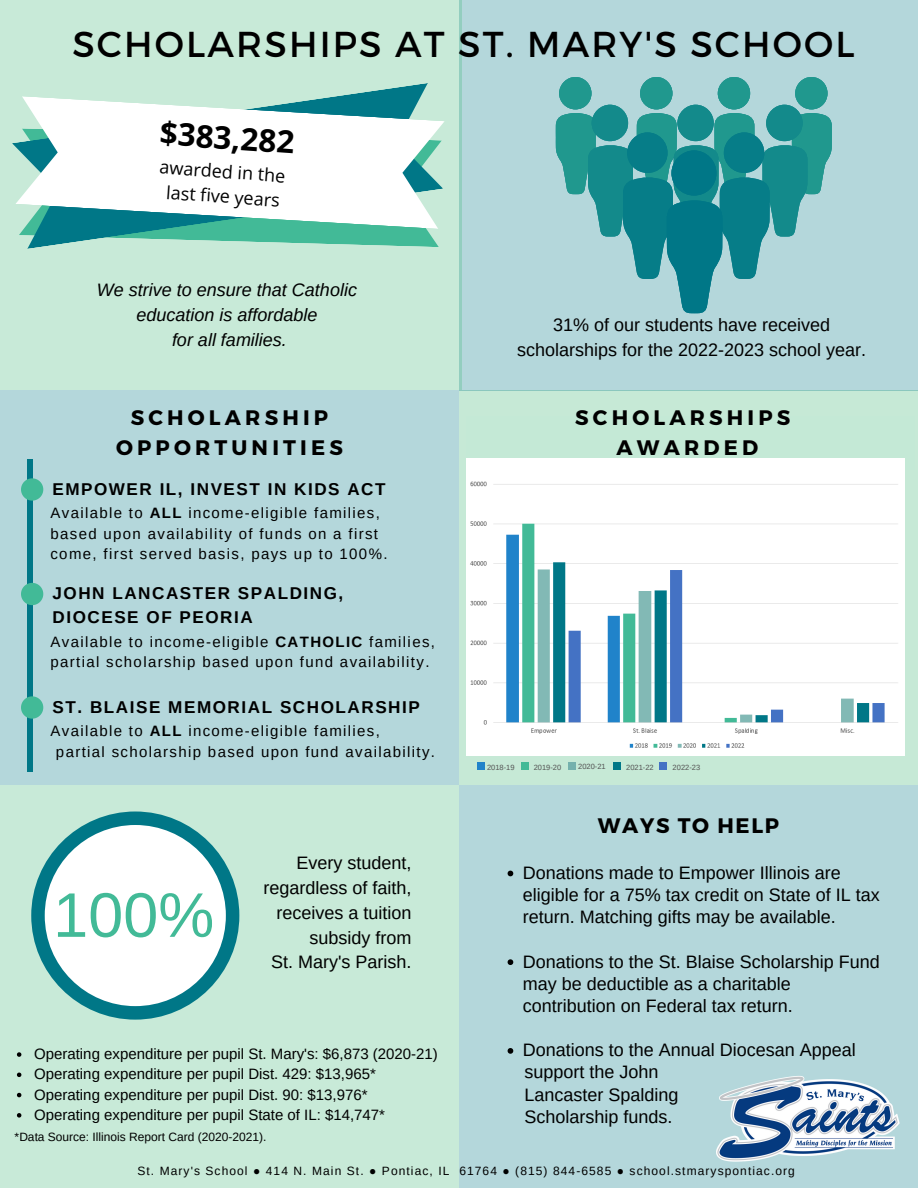
<style>
.page{position:relative;width:918px;height:1188px;background:#fff}
.page>*{position:absolute;margin:0;border:0;box-sizing:border-box;transform-origin:0 0}
.t1{font:63px "Arimo";color:#42ba97}
.t2{font:36px "Montserrat";letter-spacing:.06em;color:#000}
.t3{font:700 31.5px "Open Sans";color:#000}
.t4{font:700 21px/29.8px "Montserrat";letter-spacing:.2em;color:#000;text-align:center}
.t5{font:700 21px "Montserrat";letter-spacing:.08em;color:#000}
.t6{font:18px/22.2px "Arimo";color:#000}
.t7{font:italic 18px/24.9px "Arimo";color:#000;text-align:center}
.t8{font:18px/24.8px "Open Sans";color:#000;text-align:center}
.t9{font:700 17.1px/23.7px "Arimo";letter-spacing:.09em;color:#000}
.t10{font:15px/20.2px "Arimo";letter-spacing:.09em;color:#000}
.t11{font:15px/20.2px "Arimo";color:#000}
.t12{font:12px "Arimo";letter-spacing:.09em;color:#000}
.t13{font:12px "Arimo";color:#000}
.t14{font:7.5px "Arimo";color:#545454}
.s1{font-weight:700}
</style>
<div class="page">
<div style="left:459px;top:785px;width:459px;height:403px;background:#b4d7db"></div>
<div style="left:459px;top:390px;width:459px;height:394px;background:#c6e9d6"></div>
<div style="left:459px;top:0;width:459px;height:390px;background:#b4d7db"></div>
<div style="left:0;top:0;width:462px;height:390px;background:#c8ead8"></div>
<div style="left:0;top:390px;width:459px;height:394px;background:#b4d7db"></div>
<hr style="left:28px;top:459px;width:4px;height:313px;background:#007787">
<svg style="left:21px;top:478px;width:22px;height:23px"></svg>
<div style="left:0;top:785px;width:459px;height:403px;background:#c8ead8"></div>
<img style="left:716px;top:1076px;width:184px;height:86px">
<div style="left:31px;top:812px;width:208px;height:208px;background:#007787;border-radius:50%"></div>
<div style="left:45px;top:825px;width:181px;height:181px;background:#fff;border-radius:50%"></div>
<svg style="left:21px;top:583px;width:22px;height:22px"></svg>
<svg style="left:21px;top:696px;width:22px;height:23px"></svg>
<svg style="left:556px;top:77px;width:276px;height:236px"></svg>
<div style="left:671px;top:150px;width:45px;height:46px;background:#007787;border-radius:50%"></div>
<svg style="left:12px;top:83px;width:427px;height:166px"></svg>
<svg style="left:15px;top:96px;width:430px;height:133px;background:#d1e8e7"></svg>
<div style="left:477px;top:762px;width:8px;height:8px;background:#2083ca"></div>
<div style="left:521px;top:762px;width:8px;height:8px;background:#42ba97"></div>
<div style="left:568px;top:762px;width:8px;height:8px;background:#75b1ad"></div>
<div style="left:613px;top:762px;width:8px;height:8px;background:#007787"></div>
<div style="left:659px;top:762px;width:8px;height:8px;background:#4472c4"></div>
<img style="left:466px;top:459px;width:438px;height:297px">
<div style="left:526px;top:465px;width:275px;height:10px;background:#fff"></div>
<svg style="left:508px;top:871px;width:5px;height:5px"></svg>
<svg style="left:508px;top:959px;width:5px;height:6px"></svg>
<svg style="left:508px;top:1048px;width:5px;height:6px"></svg>
<svg style="left:17px;top:1052px;width:4px;height:5px"></svg>
<svg style="left:17px;top:1073px;width:4px;height:4px"></svg>
<svg style="left:17px;top:1093px;width:4px;height:4px"></svg>
<svg style="left:17px;top:1113px;width:4px;height:5px"></svg>
<h2 class="t2" style="left:72px;top:21px;width:784px">SCHOLARSHIPS AT ST. MARY'S SCHOOL</h2>
<h3 class="t3" style="left:162px;top:111px;width:136px;rotate:4deg">$383,282</h3>
<p class="t8" style="left:161px;top:154px;width:127px;rotate:4deg">awarded in the last five years</p>
<p class="t7" style="left:97px;top:277px;width:262px">We strive to ensure that Catholic education is affordable<br>for all families.</p>
<p class="t4" style="left:116px;top:402px;width:228px">SCHOLARSHIP<br>OPPORTUNITIES</p>
<p class="t9" style="left:52px;top:477px;width:335px">EMPOWER IL, INVEST IN KIDS ACT</p>
<p class="t10" style="left:50px;top:503px;width:339px">Available to <span class="s1">ALL</span> income-eligible families, based upon availability of funds on a first come, first served basis, pays up to 100%.</p>
<p class="t9" style="left:53px;top:581px;width:292px">JOHN LANCASTER SPALDING,<br>DIOCESE OF PEORIA</p>
<p class="t10" style="left:50px;top:632px;width:386px">Available to income-eligible <span class="s1">CATHOLIC</span> families, partial scholarship based upon fund availability.</p>
<p class="t9" style="left:53px;top:695px;width:369px">ST. BLAISE MEMORIAL SCHOLARSHIP</p>
<p class="t10" style="left:56px;top:721px;width:381px;text-indent:-6px">Available to <span class="s1">ALL</span> income-eligible families,<br>partial scholarship based upon fund availability.</p>
<h1 class="t1" style="left:53px;top:880px;width:163px">100%</h1>
<p class="t6" style="left:264px;top:851px;width:150px;line-height:24.8px;text-align:right">Every student, regardless of faith, receives a tuition subsidy from<br>St. Mary's Parish.</p>
<p class="t11" style="left:34px;top:1044px;width:405px">Operating expenditure per pupil St. Mary's: $6,873 (2020-21)<br>Operating expenditure per pupil Dist. 429: $13,965* Operating expenditure per pupil Dist. 90: $13,976*<br>Operating expenditure per pupil State of IL: $14,747*</p>
<p class="t13" style="left:15px;top:1131px;width:253px">*Data Source: Illinois Report Card (2020-2021).</p>
<p class="t6" style="left:517px;top:312px;width:351px;line-height:24.8px;text-align:center">31% of our students have received scholarships for the 2022-2023 school year.</p>
<p class="t4" style="left:575px;top:402px;width:217px;line-height:29.2px">SCHOLARSHIPS<br>AWARDED</p>
<p class="t14" style="left:487px;top:763px;width:29px">2018-19</p>
<p class="t14" style="left:578px;top:762px;width:29px">2020-21</p>
<p class="t14" style="left:626px;top:763px;width:29px">2021-22</p>
<p class="t14" style="left:534px;top:763px;width:29px">2019-20</p>
<p class="t14" style="left:673px;top:763px;width:29px">2022-23</p>
<p class="t5" style="left:598px;top:812px;width:183px">WAYS TO HELP</p>
<p class="t6" style="left:523px;top:862px;width:358px">Donations made to Empower Illinois are eligible for a 75% tax credit on State of IL tax return. Matching gifts may be available.</p>
<p class="t6" style="left:523px;top:950px;width:358px">Donations to the St. Blaise Scholarship Fund may be deductible as a charitable contribution on Federal tax return.</p>
<p class="t6" style="left:523px;top:1039px;width:335px">Donations to the Annual Diocesan Appeal support the John<br>Lancaster Spalding<br>Scholarship funds.</p>
<p class="t12" style="left:137px;top:1164px;width:659px">St. Mary's School ● 414 N. Main St. ● Pontiac, IL 61764 ● (815) 844-6585 ● school.stmaryspontiac.org</p>
</div>
